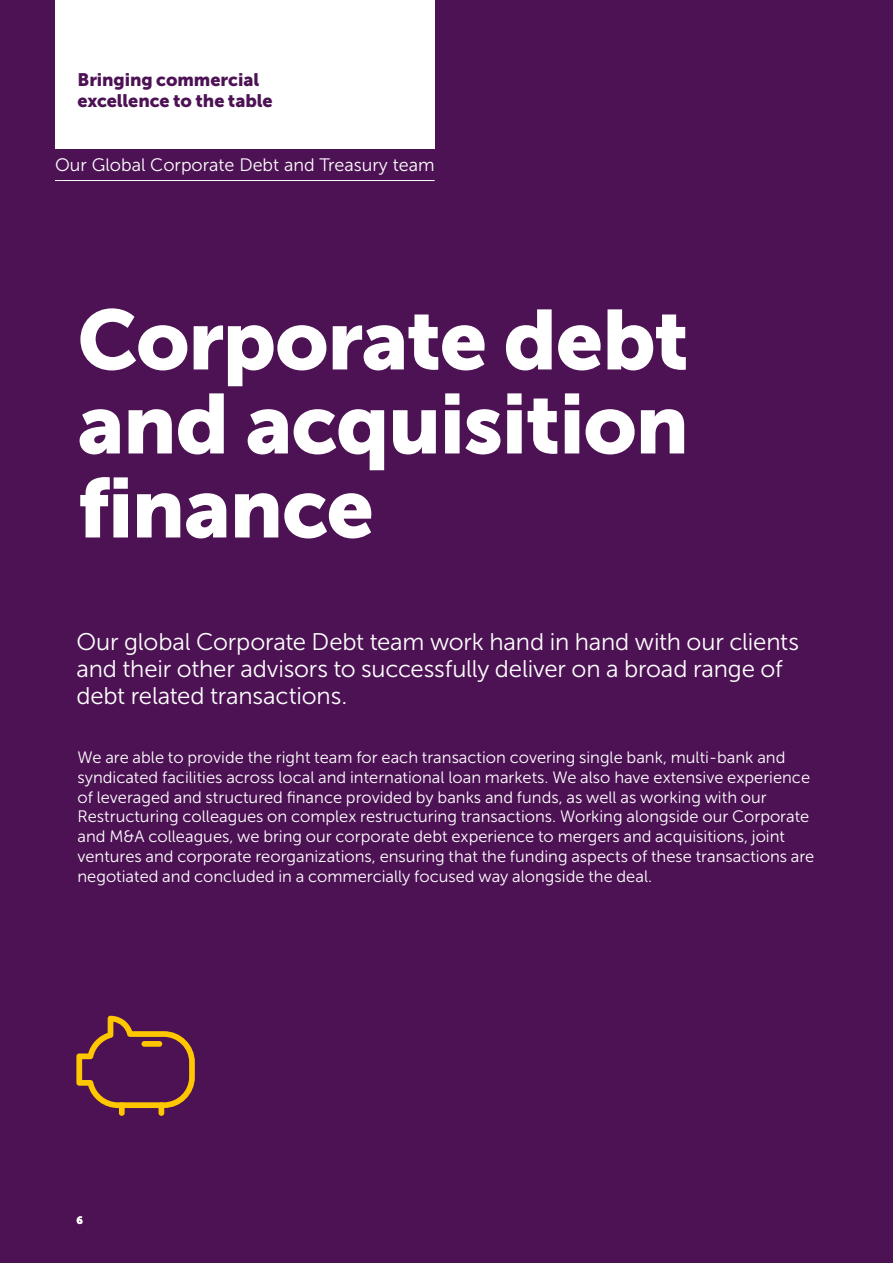
<style>
.page{position:relative;width:893px;height:1263px;background:#4d1254}
.page>*{position:absolute;margin:0;border:0;box-sizing:border-box;transform-origin:0 0}
.t1{font:84px/84px "Museo Sans 900";letter-spacing:-.015em;color:#fff;text-align:justify}
.t2{font:24px/27px "Museo Sans 300";letter-spacing:-.005em;color:#fff}
.t3{font:18px/21.6px "Museo Sans 900";letter-spacing:-.005em;color:#4d1254}
.t4{font:18px "Museo Sans 300";color:#fff}
.t5{font:16.5px/19.8px "Museo Sans 300";color:#fff}
.t6{font:10.5px "Museo Sans 900";color:#fff}
</style>
<div class="page">
<svg style="left:76px;top:1016px;width:119px;height:92px"></svg>
<div style="left:119px;top:1102px;width:6px;height:14px;background:#fec700;border-radius:3px"></div>
<div style="left:159px;top:1102px;width:5px;height:14px;background:#fec700;border-radius:3px"></div>
<div style="left:141px;top:1041px;width:21px;height:6px;background:#fec700;border-radius:3px"></div>
<div style="left:55px;top:0;width:380px;height:149px;background:#fff"></div>
<hr style="left:55px;top:180px;width:380px;height:1px;background:#fff">
<p class="t3" style="left:77px;top:69px;width:197px">Bringing commercial excellence to the table</p>
<p class="t4" style="left:55px;top:155px;width:381px">Our Global Corporate Debt and Treasury team</p>
<h1 class="t1" style="left:77px;top:298px;width:613px">Corporate debt and acquisition finance</h1>
<h2 class="t2" style="left:76px;top:628px;width:724px">Our global Corporate Debt team work hand in hand with our clients and their other advisors to successfully deliver on a broad range of debt related transactions.</h2>
<p class="t5" style="left:77px;top:747px;width:738px">We are able to provide the right team for each transaction covering single bank, multi-bank and syndicated facilities across local and international loan markets. We also have extensive experience of leveraged and structured finance provided by banks and funds, as well as working with our Restructuring colleagues on complex restructuring transactions. Working alongside our Corporate and M&amp;A colleagues, we bring our corporate debt experience to mergers and acquisitions, joint ventures and corporate reorganizations, ensuring that the funding aspects of these transactions are negotiated and concluded in a commercially focused way alongside the deal.</p>
<p class="t6" style="left:77px;top:1214px;width:8px">6</p>
</div>
